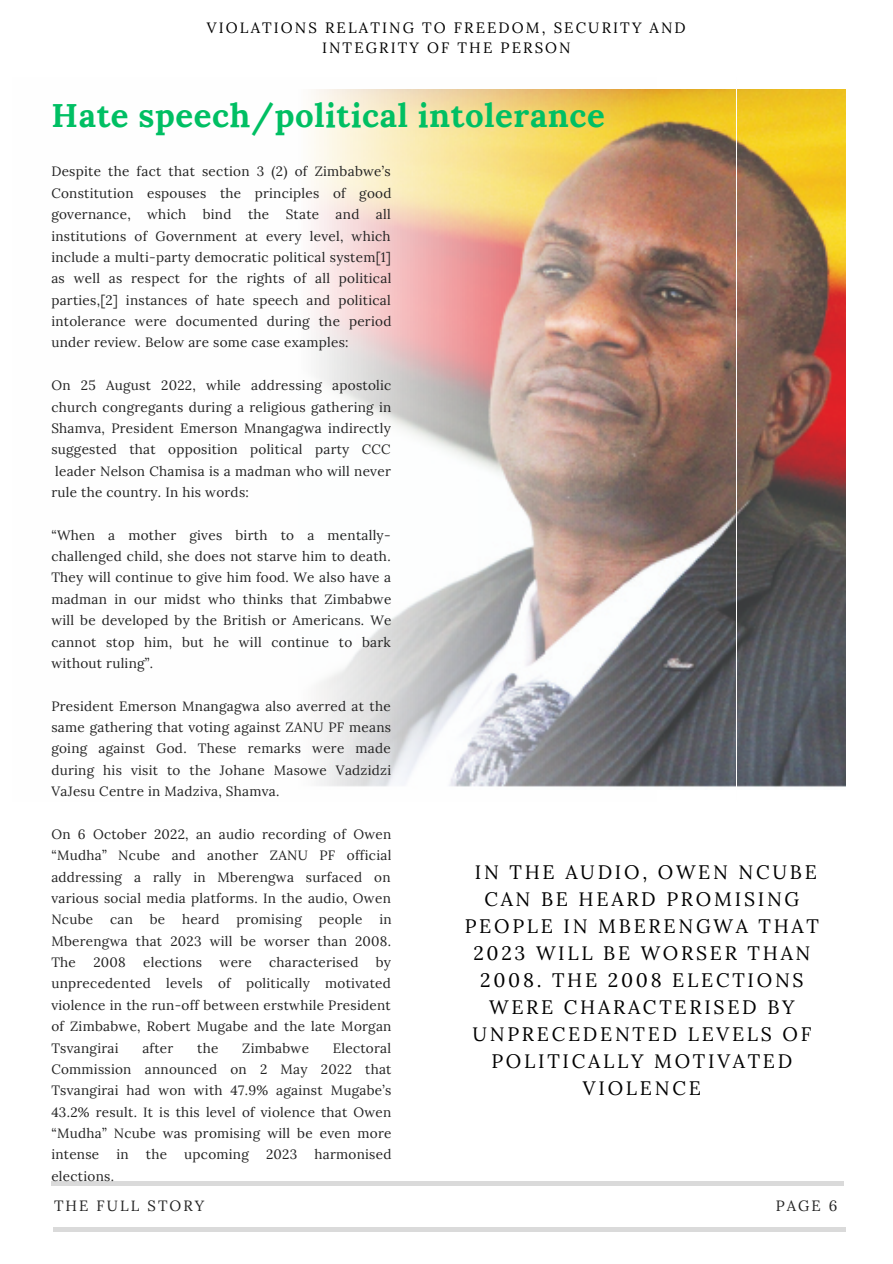
<style>
.page{position:relative;width:893px;height:1264px;background:#fff}
.page>*{position:absolute;margin:0;border:0;box-sizing:border-box;transform-origin:0 0}
.t1{font:700 33px "Lora";letter-spacing:.02em;color:#00bf63}
.t2{font:19.5px/27px "Lora";letter-spacing:.14em;color:#000;text-align:center}
.t3{font:15px/20.2px "Lora";letter-spacing:.14em;color:#000;text-align:center}
.t4{font:14.85px "Lora";letter-spacing:.14em;color:#222}
.t5{font:13.5px/21.3px "Lora";letter-spacing:.02em;color:#222;text-align:justify}
</style>
<div class="page">
<hr style="left:51px;top:1181px;width:793px;height:4px;background:#dadada">
<hr style="left:53px;top:1227px;width:792px;height:3px;background:#000">
<img style="left:737px;top:89px;width:107px;height:698px">
<img style="left:314px;top:89px;width:422px;height:698px">
<p class="t3" style="left:207px;top:17px;width:480px">VIOLATIONS RELATING TO FREEDOM, SECURITY AND<br>INTEGRITY OF THE PERSON</p>
<h1 class="t1" style="left:52px;top:94px;width:554px">Hate speech/political intolerance</h1>
<p class="t5" style="left:51px;top:161px;width:341px">Despite the fact that section 3 (2) of Zimbabwe’s Constitution espouses the principles of good governance, which bind the State and all institutions of Government at every level, which include a multi-party democratic political system[1] as well as respect for the rights of all political parties,[2] instances of hate speech and political intolerance were documented during the period under review. Below are some case examples:</p>
<p class="t5" style="left:51px;top:374px;width:341px">On 25 August 2022, while addressing apostolic church congregants during a religious gathering in Shamva, President Emerson Mnangagwa indirectly suggested that opposition political party CCC leader Nelson Chamisa is a madman who will never rule the country. In his words:</p>
<p class="t5" style="left:51px;top:524px;width:341px">“When a mother gives birth to a mentally&shy;challenged child, she does not starve him to death.<br>They will continue to give him food. We also have a madman in our midst who thinks that Zimbabwe will be developed by the British or Americans. We cannot stop him, but he will continue to bark without ruling”.</p>
<p class="t5" style="left:51px;top:695px;width:341px">President Emerson Mnangagwa also averred at the same gathering that voting against ZANU PF means going against God. These remarks were made during his visit to the Johane Masowe Vadzidzi VaJesu Centre in Madziva, Shamva.</p>
<p class="t5" style="left:51px;top:823px;width:342px">On 6 October 2022, an audio recording of Owen “Mudha” Ncube and another ZANU PF official addressing a rally in Mberengwa surfaced on various social media platforms. In the audio, Owen Ncube can be heard promising people in Mberengwa that 2023 will be worser than 2008.<br>The</p>
<p class="t5" style="left:51px;top:951px;width:341px;text-indent:324px">by unprecedented levels of politically motivated violence in the run-off between erstwhile President of Zimbabwe, Robert Mugabe and the late Morgan Tsvangirai</p>
<p class="t5" style="left:93px;top:951px;width:34px">2008</p>
<p class="t5" style="left:143px;top:951px;width:61px">elections</p>
<p class="t5" style="left:219px;top:951px;width:34px">were</p>
<p class="t5" style="left:269px;top:951px;width:91px">characterised</p>
<p class="t5" style="left:142px;top:1036px;width:33px">after</p>
<p class="t5" style="left:197px;top:1036px;width:23px">the</p>
<p class="t5" style="left:242px;top:1036px;width:68px">Zimbabwe</p>
<p class="t5" style="left:51px;top:1036px;width:341px;text-indent:281px">Electoral Commission announced on 2 May 2022 that Tsvangirai had won with 47.9% against Mugabe’s 43.2% result. It is this level of violence that Owen “Mudha” Ncube was promising will be even more intense</p>
<p class="t5" style="left:116px;top:1143px;width:14px">in</p>
<p class="t5" style="left:146px;top:1143px;width:23px">the</p>
<p class="t5" style="left:184px;top:1143px;width:66px">upcoming</p>
<p class="t5" style="left:266px;top:1143px;width:33px">2023</p>
<p class="t5" style="left:314px;top:1143px;width:78px">harmonised</p>
<h2 class="t2" style="left:464px;top:858px;width:356px">IN THE AUDIO, OWEN NCUBE<br>CAN BE HEARD PROMISING<br>PEOPLE IN MBERENGWA THAT<br>2023 WILL BE WORSER THAN<br>2008. THE 2008 ELECTIONS<br>WERE CHARACTERISED BY<br>UNPRECEDENTED LEVELS OF<br>POLITICALLY MOTIVATED<br>VIOLENCE</h2>
<p class="t5" style="left:51px;top:1165px;width:64px">elections.</p>
<p class="t4" style="left:54px;top:1195px;width:152px">THE FULL STORY</p>
<p class="t4" style="left:775px;top:1195px;width:63px">PAGE 6</p>
</div>
